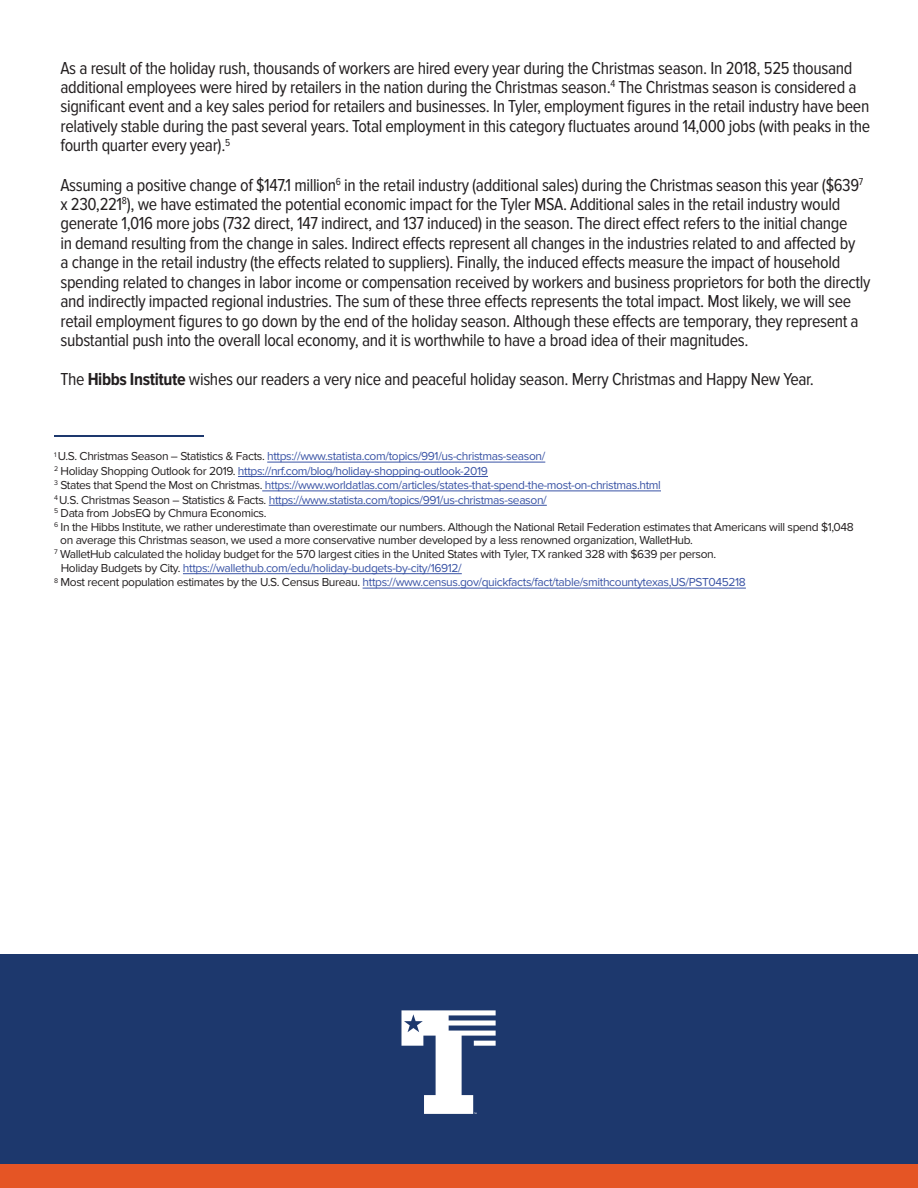
<style>
.page{position:relative;width:918px;height:1188px;background:#fff}
.page>*{position:absolute;margin:0;border:0;box-sizing:border-box;transform-origin:0 0}
.t1{font:18px/19.5px "Proxima Nova Cond";letter-spacing:-.02em;color:#231f20}
.t2{font:12px "Proxima Nova";letter-spacing:-.03em;color:#3953a5}
.t3{font:12px "Proxima Nova";letter-spacing:-.03em;color:#231f20}
.s1{font-weight:700}
.s2{color:#231f20}
</style>
<div class="page">
<div style="left:0;top:955px;width:918px;height:233px;background:#1d386d"></div>
<div style="left:0;top:1165px;width:918px;height:23px;background:#e55525"></div>
<svg style="left:401px;top:1010px;width:95px;height:104px"></svg>
<hr style="left:267px;top:462px;width:278px;height:1px;background:#3953a5">
<hr style="left:238px;top:476px;width:250px;height:1px;background:#3953a5">
<hr style="left:262px;top:491px;width:399px;height:1px;background:#3953a5">
<hr style="left:269px;top:505px;width:278px;height:1px;background:#3953a5">
<hr style="left:183px;top:573px;width:279px;height:1px;background:#3953a5">
<hr style="left:363px;top:588px;width:383px;height:1px;background:#3953a5">
<hr style="left:54px;top:435px;width:149px;height:1px;background:#1d386d">
<p class="t1" style="left:60px;top:58px;width:811px">As a result of the holiday rush, thousands of workers are hired every year during the Christmas season. In 2018, 525 thousand additional employees were hired by retailers in the nation during the Christmas season.<sup>4</sup> The Christmas season is considered a significant event and a key sales period for retailers and businesses. In Tyler, employment figures in the retail industry have been relatively stable during the past several years. Total employment in this category fluctuates around 14,000 jobs (with peaks in the fourth quarter every year).<sup>5</sup></p>
<p class="t1" style="left:60px;top:175px;width:811px">Assuming a positive change of $147.1 million<sup>6</sup> in the retail industry (additional sales) during the Christmas season this year ($639<sup>7 </sup>x 230,221<sup>8</sup>), we have estimated the potential economic impact for the Tyler MSA. Additional sales in the retail industry would generate 1,016 more jobs (732 direct, 147 indirect, and 137 induced) in the season. The direct effect refers to the initial change<br>in demand resulting from the change in sales. Indirect effects represent all changes in the industries related to and affected by<br>a change in the retail industry (the effects related to suppliers). Finally, the induced effects measure the impact of household spending related to changes in labor income or compensation received by workers and business proprietors for both the directly and indirectly impacted regional industries. The sum of these three effects represents the total impact. Most likely, we will see retail employment figures to go down by the end of the holiday season. Although these effects are temporary, they represent a substantial push into the overall local economy, and it is worthwhile to have a broad idea of their magnitudes.</p>
<p class="t1" style="left:60px;top:370px;width:755px">The <span class="s1">Hibbs Institute</span> wishes our readers a very nice and peaceful holiday season. Merry Christmas and Happy New Year.</p>
<p class="t2" style="left:54px;top:450px;width:493px"><sup>1</sup> <span class="s2">U.S. Christmas Season – Statistics &amp; Facts.</span> https://www.statista.com/topics/991/us-christmas-season/</p>
<p class="t2" style="left:54px;top:464px;width:436px"><sup>2</sup> <span class="s2">Holiday Shopping Outlook for 2019.</span> https://nrf.com/blog/holiday-shopping-outlook-2019</p>
<p class="t2" style="left:54px;top:478px;width:609px"><sup>3</sup> <span class="s2">States that Spend the Most on Christmas.</span> https://www.worldatlas.com/articles/states-that-spend-the-most-on-christmas.html</p>
<p class="t2" style="left:54px;top:493px;width:494px"><sup>4</sup> <span class="s2">U.S. Christmas Season – Statistics &amp; Facts.</span> https://www.statista.com/topics/991/us-christmas-season/</p>
<p class="t3" style="left:54px;top:506px;width:214px"><sup>5</sup> Data from JobsEQ by Chmura Economics.</p>
<p class="t3" style="left:54px;top:520px;width:801px"><sup>6</sup> In the Hibbs Institute, we rather underestimate than overestimate our numbers. Although the National Retail Federation estimates that Americans will spend $1,048</p>
<p class="t3" style="left:60px;top:533px;width:634px">on average this Christmas season, we used a more conservative number developed by a less renowned organization, WalletHub.</p>
<p class="t3" style="left:54px;top:547px;width:664px"><sup>7</sup> WalletHub calculated the holiday budget for the 570 largest cities in the United States with Tyler, TX ranked 328 with $639 per person.</p>
<p class="t2" style="left:61px;top:561px;width:403px"><span class="s2">Holiday Budgets by City.</span> https://wallethub.com/edu/holiday-budgets-by-city/16912/</p>
<p class="t2" style="left:54px;top:576px;width:693px"><sup>8</sup> <span class="s2">Most recent population estimates by the U.S. Census Bureau.</span> https://www.census.gov/quickfacts/fact/table/smithcountytexas,US/PST045218</p>
</div>
